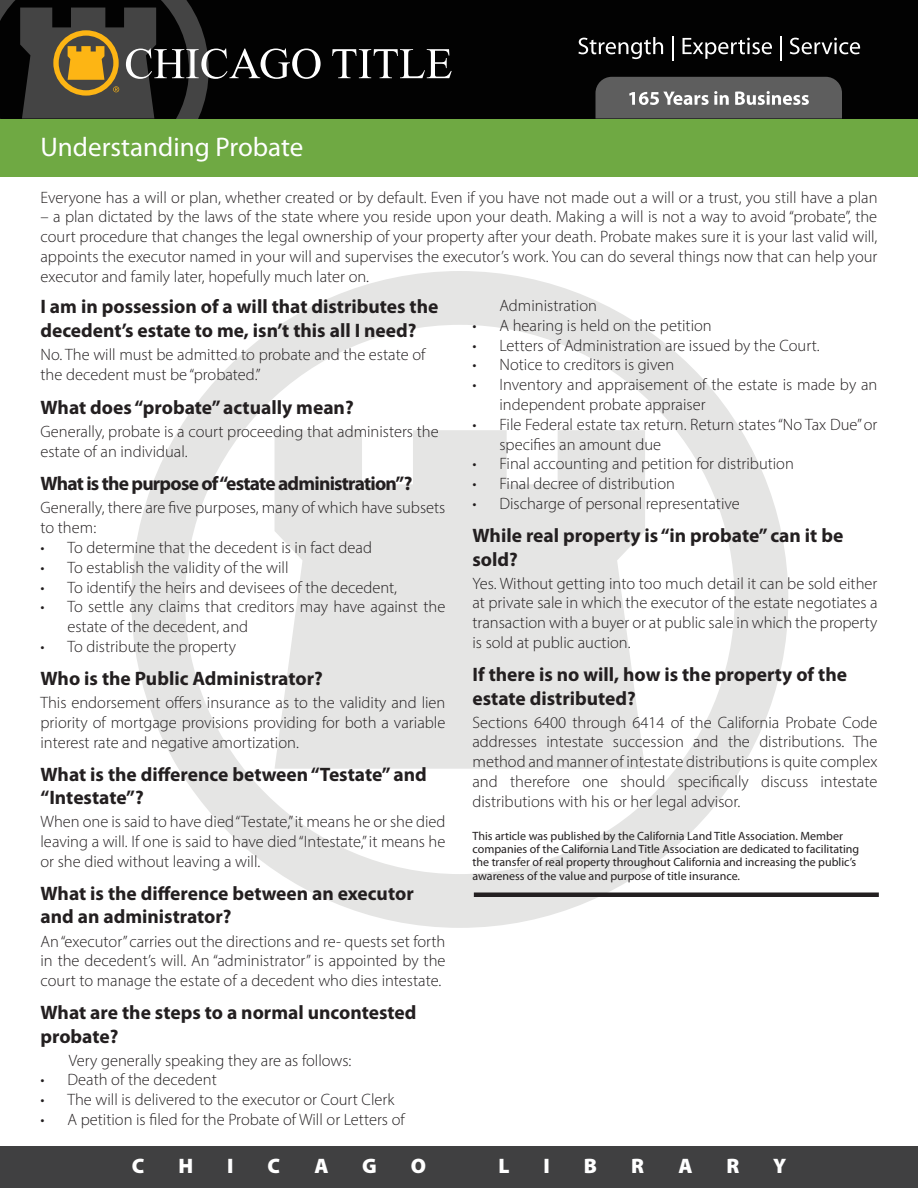
<style>
.page{position:relative;width:918px;height:1188px;background:#fff}
.page>*{position:absolute;margin:0;border:0;box-sizing:border-box;transform-origin:0 0}
.t1{font:27px "Myriad Pro";color:#fff}
.t2{font:900 21px "Myriad Pro";color:#fff}
.Headline{font:700 19.5px/23.4px "Myriad Pro";color:#231f20}
.Headline-2{font:700 19.5px "Myriad Pro";letter-spacing:-.04em;color:#231f20}
.Body{font:300 16.5px/19.8px "Myriad Pro";color:#231f20;text-align:justify}
.Headline-3{font:300 16.5px/19.8px "Myriad Pro";color:#231f20}
.Footnote{font:12px/13.2px "Myriad Pro";color:#231f20}
</style>
<div class="page">
<div style="left:0;top:118px;width:918px;height:59px;background:#6fa943"></div>
<svg style="left:131px;top:271px;width:657px;height:657px"></svg>
<div style="left:0;top:0;width:918px;height:118px;background:#020202"></div>
<svg style="left:0;top:0;width:321px;height:119px"></svg>
<svg style="left:332px;top:49px;width:120px;height:29px"></svg>
<svg style="left:578px;top:37px;width:85px;height:22px"></svg>
<hr style="left:672px;top:36px;width:2px;height:24px;background:#fff">
<svg style="left:683px;top:38px;width:89px;height:21px"></svg>
<hr style="left:780px;top:36px;width:2px;height:24px;background:#fff">
<svg style="left:790px;top:38px;width:70px;height:16px"></svg>
<svg style="left:596px;top:77px;width:246px;height:41px;background:#6c6c6c"></svg>
<div style="left:0;top:1146px;width:918px;height:42px;background:#404041"></div>
<div style="left:474px;top:892px;width:405px;height:5px;background:#231f20"></div>
<p class="t1" style="left:40px;top:130px;width:264px">Understanding Probate</p>
<p class="Body" style="left:40px;top:187px;width:839px">Everyone has a will or plan, whether created or by default. Even if you have not made out a will or a trust, you still have a plan</p>
<p class="Body" style="left:40px;top:207px;width:839px">– a plan dictated by the laws of the state where you reside upon your death. Making a will is not a way to avoid “probate”, the court procedure that changes the legal ownership of your property after your death. Probate makes sure it is your last valid will, appoints the executor named in your will and supervises the executor’s work. You can do several things now that can help your executor and family later, hopefully much later on.</p>
<p class="Headline" style="left:40px;top:294px;width:399px">I am in possession of a will that distributes the decedent’s estate to me, isn’t this all I need?</p>
<p class="Headline-3" style="left:40px;top:344px;width:386px">No. The will must be admitted to probate and the estate of the decedent must be “probated.”</p>
<p class="Headline" style="left:40px;top:396px;width:315px">What does “probate” actually mean?</p>
<p class="Headline-3" style="left:40px;top:422px;width:400px">Generally, probate is a court proceeding that administers the estate of an individual.</p>
<p class="Headline-2" style="left:40px;top:471px;width:373px">What is the purpose of “estate administration”?</p>
<p class="Body" style="left:40px;top:498px;width:406px">Generally, there are five purposes, many of which have subsets to them:</p>
<p class="Body" style="left:40px;top:537px;width:333px">• To determine that the decedent is in fact dead</p>
<p class="Body" style="left:40px;top:557px;width:250px">• To establish the validity of the will</p>
<p class="Body" style="left:40px;top:577px;width:358px">• To identify the heirs and devisees of the decedent,</p>
<p class="Body" style="left:67px;top:597px;width:379px;text-indent:-27px">• To settle any claims that creditors may have against the estate of the decedent, and</p>
<p class="Body" style="left:40px;top:636px;width:197px">• To distribute the property</p>
<p class="Headline" style="left:40px;top:666px;width:284px">Who is the Public Administrator?</p>
<p class="Body" style="left:40px;top:693px;width:406px">This endorsement offers insurance as to the validity and lien priority of mortgage provisions providing for both a variable interest rate and negative amortization.</p>
<p class="Headline" style="left:40px;top:762px;width:388px">What is the difference between “Testate” and “Intestate”?</p>
<p class="Body" style="left:40px;top:812px;width:407px">When one is said to have died “Testate,” it means he or she died leaving a will. If one is said to have died “Intestate,” it means he or she died without leaving a will.</p>
<p class="Headline" style="left:40px;top:881px;width:375px">What is the difference between an executor and an administrator?</p>
<p class="Body" style="left:40px;top:931px;width:407px">An “executor” carries out the directions and re- quests set forth in the decedent’s will. An “administrator” is appointed by the court to manage the estate of a decedent who dies intestate.</p>
<p class="Headline" style="left:40px;top:1000px;width:377px">What are the steps to a normal uncontested probate?</p>
<p class="Body" style="left:69px;top:1050px;width:284px">Very generally speaking they are as follows:</p>
<p class="Body" style="left:40px;top:1070px;width:178px">• Death of the decedent</p>
<p class="Body" style="left:40px;top:1090px;width:356px">• The will is delivered to the executor or Court Clerk</p>
<p class="Body" style="left:40px;top:1110px;width:366px">• A petition is filed for the Probate of Will or Letters of</p>
<p class="Body" style="left:500px;top:295px;width:99px">Administration</p>
<p class="Body" style="left:473px;top:315px;width:241px">• A hearing is held on the petition</p>
<p class="Body" style="left:473px;top:335px;width:349px">• Letters of Administration are issued by the Court.</p>
<p class="Body" style="left:473px;top:355px;width:203px">• Notice to creditors is given</p>
<p class="Body" style="left:500px;top:375px;width:379px;text-indent:-27px">• Inventory and appraisement of the estate is made by an independent probate appraiser</p>
<p class="Body" style="left:500px;top:414px;width:380px;text-indent:-27px">• File Federal estate tax return. Return states “No Tax Due” or specifies an amount due</p>
<p class="Body" style="left:473px;top:454px;width:323px">• Final accounting and petition for distribution</p>
<p class="Body" style="left:473px;top:474px;width:204px">• Final decree of distribution</p>
<p class="Body" style="left:473px;top:493px;width:269px">• Discharge of personal representative</p>
<p class="Headline" style="left:472px;top:523px;width:372px">While real property is “in probate” can it be sold?</p>
<p class="Body" style="left:472px;top:573px;width:407px">Yes. Without getting into too much detail it can be sold either at private sale in which the executor of the estate negotiates a transaction with a buyer or at public sale in which the property is sold at public auction.</p>
<p class="Headline" style="left:472px;top:662px;width:376px">If there is no will, how is the property of the estate distributed?</p>
<p class="Body" style="left:472px;top:712px;width:407px">Sections 6400 through 6414 of the California Probate Code addresses intestate succession and the distributions. The method and manner of intestate distributions is quite complex and therefore one should specifically discuss intestate distributions with his or her legal advisor.</p>
<p class="Footnote" style="left:472px;top:829px;width:388px">This article was published by the California Land Title Association. Member companies of the California Land Title Association are dedicated to facilitating the transfer of real property throughout California and increasing the public’s awareness of the value and purpose of title insurance.</p>
<p class="t2" style="left:132px;top:1154px;width:14px">C</p>
<p class="t2" style="left:178px;top:1154px;width:16px">H</p>
<p class="t2" style="left:227px;top:1154px;width:8px">I</p>
<p class="t2" style="left:268px;top:1154px;width:14px">C</p>
<p class="t2" style="left:315px;top:1154px;width:16px">A</p>
<p class="t2" style="left:362px;top:1154px;width:16px">G</p>
<p class="t2" style="left:411px;top:1154px;width:17px">O</p>
<p class="t2" style="left:498px;top:1154px;width:13px">L</p>
<p class="t2" style="left:543px;top:1154px;width:8px">I</p>
<p class="t2" style="left:584px;top:1154px;width:15px">B</p>
<p class="t2" style="left:631px;top:1154px;width:14px">R</p>
<p class="t2" style="left:678px;top:1154px;width:16px">A</p>
<p class="t2" style="left:727px;top:1154px;width:14px">R</p>
<p class="t2" style="left:773px;top:1154px;width:15px">Y</p>
</div>
